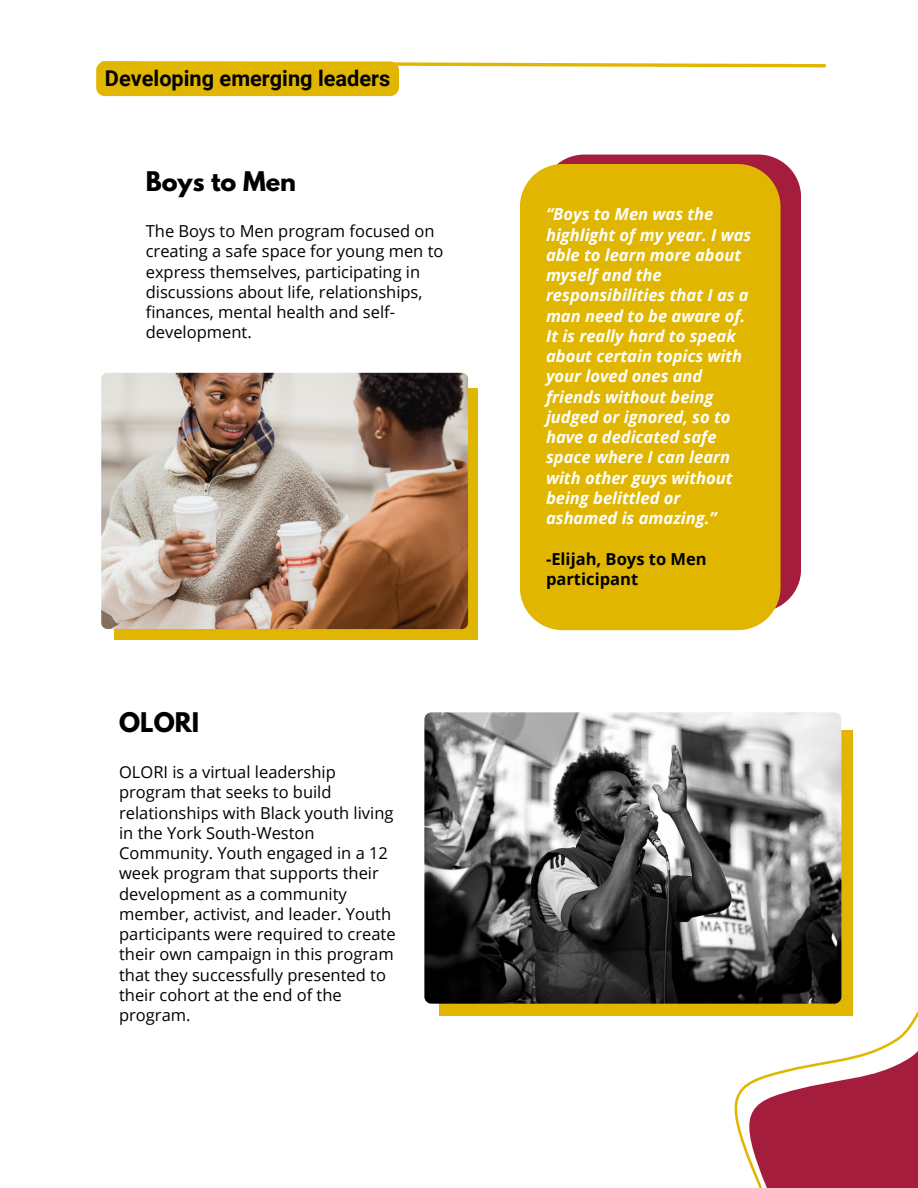
<style>
.page{position:relative;width:918px;height:1188px;background:#fff}
.page>*{position:absolute;margin:0;border:0;box-sizing:border-box;transform-origin:0 0}
.t1{font:700 24px "League Spartan";color:#000}
.t2{font:700 21.75px "Roboto";color:#000}
.t3{font:16.5px/20.2px "Open Sans";color:#000}
.t4{font:italic 700 16.5px/20.2px "Open Sans";color:#fff}
.t5{font:700 16.5px/20.2px "Open Sans";color:#000}
</style>
<div class="page">
<svg style="left:734px;top:1011px;width:184px;height:177px"></svg>
<div style="left:557px;top:155px;width:244px;height:451px;background:#a41d3c"></div>
<div style="left:520px;top:164px;width:261px;height:466px;background:#e0b600"></div>
<div style="left:114px;top:388px;width:364px;height:252px;background:#e0b600"></div>
<img style="left:101px;top:373px;width:367px;height:256px;border-radius:6px">
<div style="left:439px;top:730px;width:414px;height:286px;background:#e0b600"></div>
<img style="left:424px;top:712px;width:417px;height:292px;border-radius:7px">
<svg style="left:96px;top:61px;width:730px;height:35px"></svg>
<p class="t2" style="left:105px;top:66px;width:287px">Developing emerging leaders</p>
<p class="t1" style="left:146px;top:169px;width:152px">Boys to Men</p>
<p class="t3" style="left:146px;top:221px;width:299px">The Boys to Men program focused on creating a safe space for young men to express themselves, participating in discussions about life, relationships, finances, mental health and self&shy;development.</p>
<p class="t1" style="left:119px;top:710px;width:82px">OLORI</p>
<p class="t3" style="left:119px;top:762px;width:278px">OLORI is a virtual leadership program that seeks to build relationships with Black youth living in the York South-Weston<br>Community. Youth engaged in a 12 week program that supports their development as a community member, activist, and leader. Youth participants were required to create their own campaign in this program that they successfully presented to their cohort at the end of the program.</p>
<p class="t4" style="left:546px;top:204px;width:207px">“Boys to Men was the highlight of my year. I was able to learn more about myself and the responsibilities that I as a man need to be aware of.<br>It is really hard to speak about certain topics with your loved ones and friends without being judged or ignored, so to have a dedicated safe space where I can learn with other guys without being belittled or ashamed is amazing.”</p>
<p class="t5" style="left:546px;top:548px;width:162px">-Elijah, Boys to Men participant</p>
</div>
